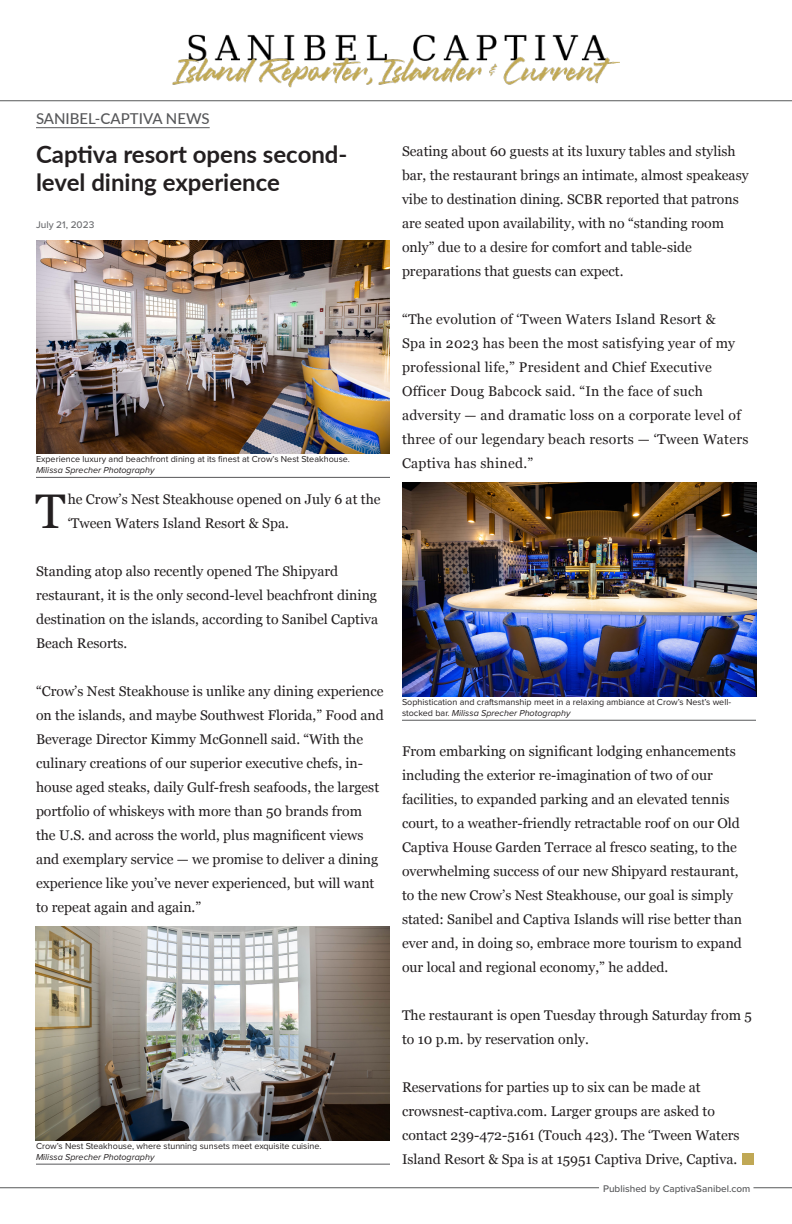
<style>
.page{position:relative;width:792px;height:1224px;background:#fff}
.page>*{position:absolute;margin:0;border:0;box-sizing:border-box;transform-origin:0 0}
.t1{font:48.6px "Georgia";color:#231f20}
.Headline{font:700 24px/28.8px "Lato";color:#231f20}
.Headline-2{font:500 15px "Lato";color:#57585a}
.t2{font:14px/24px "Georgia";color:#231f20}
.t3{font:14px/24px "Georgia";letter-spacing:.02em;color:#231f20}
.By_Line{font:500 10px "Proxima Nova";color:#57585a}
.By_Line-2{font:500 10px "Proxima Nova";color:#6c6d70}
.Headline-3{font:9px/10.8px "Proxima Nova";color:#231f20}
.s1{font-style:italic}
</style>
<div class="page">
<img style="left:172px;top:34px;width:448px;height:54px">
<hr style="left:36px;top:127px;width:174px;height:1px;background:#57585a">
<hr style="left:0;top:100px;width:792px;height:1px;background:#57585a">
<hr style="left:0;top:1188px;width:599px;height:1px;background:#57585a">
<hr style="left:753px;top:1188px;width:39px;height:1px;background:#57585a">
<img style="left:36px;top:240px;width:354px;height:214px">
<hr style="left:36px;top:477px;width:354px;height:1px;background:#57585a">
<img style="left:36px;top:927px;width:354px;height:214px">
<hr style="left:36px;top:1164px;width:354px;height:1px;background:#57585a">
<img style="left:402px;top:483px;width:354px;height:214px">
<hr style="left:402px;top:720px;width:354px;height:1px;background:#57585a">
<div style="left:742px;top:1153px;width:12px;height:12px;background:#c0a855"></div>
<p class="Headline-2" style="left:36px;top:108px;width:175px">SANIBEL-CAPTIVA NEWS</p>
<p class="Headline" style="left:36px;top:138px;width:313px">Captiva resort opens second&shy;level dining experience</p>
<p class="By_Line-2" style="left:36px;top:219px;width:60px">July 21, 2023</p>
<p class="Headline-3" style="left:36px;top:454px;width:316px">Experience luxury and beachfront dining at its finest at Crow’s Nest Steakhouse.<br><span class="s1">Milissa Sprecher Photography</span></p>
<p class="t1" style="left:36px;top:476px;width:32px">T</p>
<p class="t2" style="left:68px;top:487px;width:314px">he Crow’s Nest Steakhouse opened on July 6 at the ‘Tween Waters Island Resort &amp; Spa.</p>
<p class="t2" style="left:36px;top:559px;width:344px">Standing atop also recently opened The Shipyard restaurant, it is the only second-level beachfront dining destination on the islands, according to Sanibel Captiva Beach Resorts.</p>
<p class="t2" style="left:36px;top:679px;width:349px">“Crow’s Nest Steakhouse is unlike any dining experience on the islands, and maybe Southwest Florida,” Food and Beverage Director Kimmy McGonnell said. “With the culinary creations of our superior executive chefs, in&shy;house aged steaks, daily Gulf-fresh seafoods, the largest portfolio of whiskeys with more than 50 brands from the U.S. and across the world, plus magnificent views and exemplary service — we promise to deliver a dining experience like you’ve never experienced, but will want to repeat again and again.”</p>
<p class="Headline-3" style="left:36px;top:1141px;width:287px">Crow’s Nest Steakhouse, where stunning sunsets meet exquisite cuisine.<br><span class="s1">Milissa Sprecher Photography</span></p>
<p class="t2" style="left:402px;top:139px;width:348px">Seating about 60 guests at its luxury tables and stylish bar, the restaurant brings an intimate, almost speakeasy vibe to destination dining. SCBR reported that patrons are seated upon availability, with no “standing room only” due to a desire for comfort and table-side preparations that guests can expect.</p>
<p class="t3" style="left:402px;top:307px;width:348px">“The evolution of ‘Tween Waters Island Resort &amp;<br>Spa in 2023 has been the most satisfying year of my professional life,” President and Chief Executive Officer Doug Babcock said. “In the face of such adversity — and dramatic loss on a corporate level of three of our legendary beach resorts — ‘Tween Waters Captiva has shined.”</p>
<p class="Headline-3" style="left:402px;top:697px;width:331px">Sophistication and craftsmanship meet in a relaxing ambiance at Crow’s Nest’s well&shy;stocked bar. <span class="s1">Milissa Sprecher Photography</span></p>
<p class="t2" style="left:402px;top:739px;width:342px">From embarking on significant lodging enhancements including the exterior re-imagination of two of our facilities, to expanded parking and an elevated tennis court, to a weather-friendly retractable roof on our Old Captiva House Garden Terrace al fresco seating, to the overwhelming success of our new Shipyard restaurant, to the new Crow’s Nest Steakhouse, our goal is simply stated: Sanibel and Captiva Islands will rise better than ever and, in doing so, embrace more tourism to expand our local and regional economy,” he added.</p>
<p class="t2" style="left:402px;top:1003px;width:351px">The restaurant is open Tuesday through Saturday from 5 to 10 p.m. by reservation only.</p>
<p class="t2" style="left:402px;top:1075px;width:339px">Reservations for parties up to six can be made at crowsnest-captiva.com. Larger groups are asked to contact 239-472-5161 (Touch 423). The ‘Tween Waters Island Resort &amp; Spa is at 15951 Captiva Drive, Captiva.</p>
<p class="By_Line" style="left:603px;top:1183px;width:149px">Published by CaptivaSanibel.com</p>
</div>
